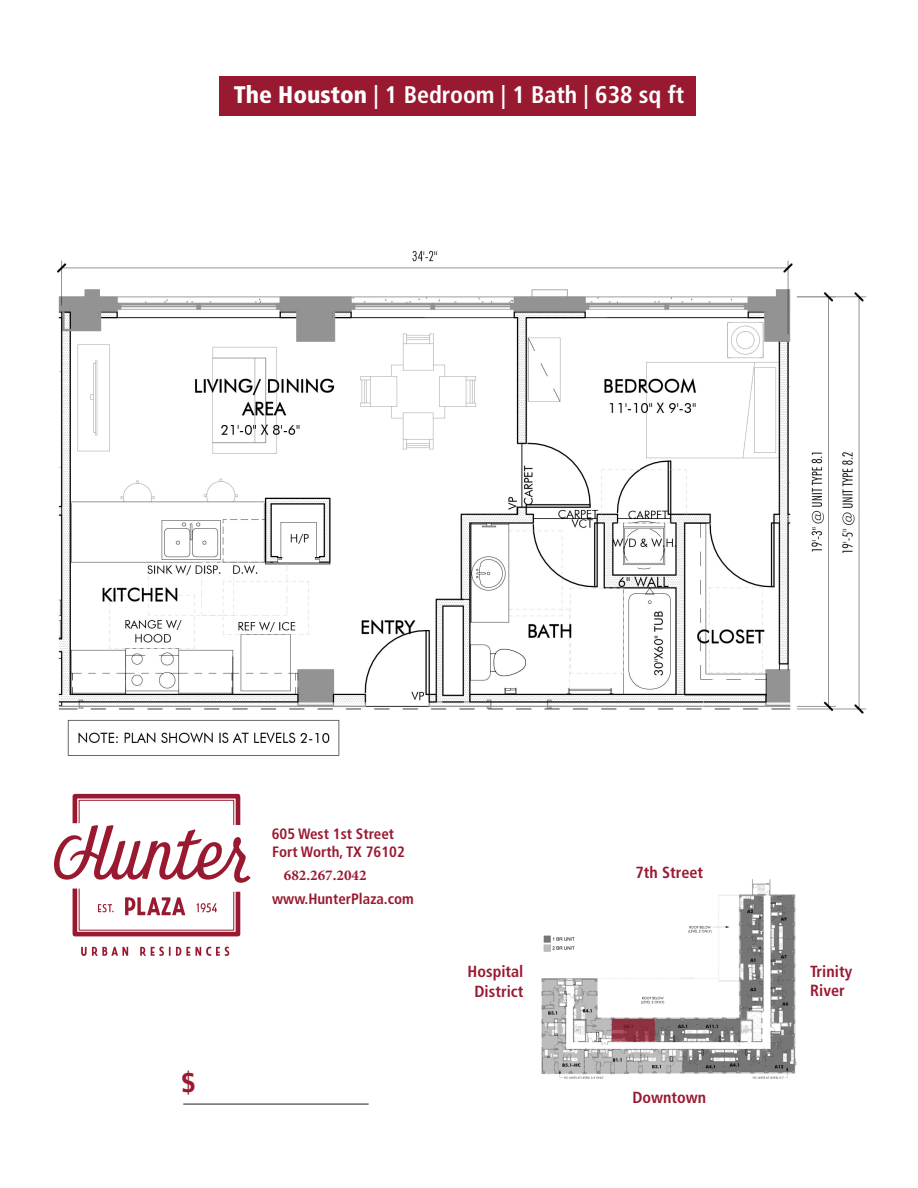
<style>
.page{position:relative;width:918px;height:1188px;background:#fff}
.page>*{position:absolute;margin:0;border:0;box-sizing:border-box;transform-origin:0 0}
.t1{font:900 condensed 27px "Frutiger";color:#991a30}
.t2{font:700 condensed 24px "Frutiger";color:#fff}
.t3{font:700 condensed 16.2px/19.4px "Frutiger";color:#991a30;text-align:center}
.t4{font:700 condensed 15px/17.7px "Frutiger";color:#991a30}
.s1{font-weight:900}
.s2{font-family:"Minion Pro";font-stretch:normal}
</style>
<div class="page">
<img style="left:541px;top:879px;width:256px;height:200px">
<div style="left:219px;top:76px;width:477px;height:40px;background:#991a30"></div>
<hr style="left:183px;top:1104px;width:186px;height:1px;background:#231f20">
<img style="left:56px;top:250px;width:811px;height:506px">
<svg style="left:612px;top:1019px;width:43px;height:22px"></svg>
<svg style="left:54px;top:793px;width:197px;height:144px"></svg>
<svg style="left:81px;top:947px;width:47px;height:9px"></svg>
<svg style="left:140px;top:947px;width:89px;height:9px"></svg>
<p class="t2" style="left:234px;top:80px;width:452px"><span class="s1">The Houston</span> | 1 Bedroom | 1 Bath | 638 sq ft</p>
<p class="t1" style="left:182px;top:1066px;width:16px">$</p>
<p class="t4" style="left:272px;top:825px;width:134px">605 West 1st Street<br>Fort Worth, TX 76102</p>
<p class="t4" style="left:272px;top:863px;width:143px;line-height:24px;text-indent:12px"><span class="s2">682.267.2042 </span>www.HunterPlaza.com</p>
<p class="t3" style="left:636px;top:863px;width:69px">7th Street</p>
<p class="t3" style="left:468px;top:962px;width:57px">Hospital<br>District</p>
<p class="t3" style="left:810px;top:962px;width:43px">Trinity</p>
<p class="t3" style="left:810px;top:981px;width:36px">River</p>
<p class="t3" style="left:632px;top:1088px;width:75px">Downtown</p>
</div>
